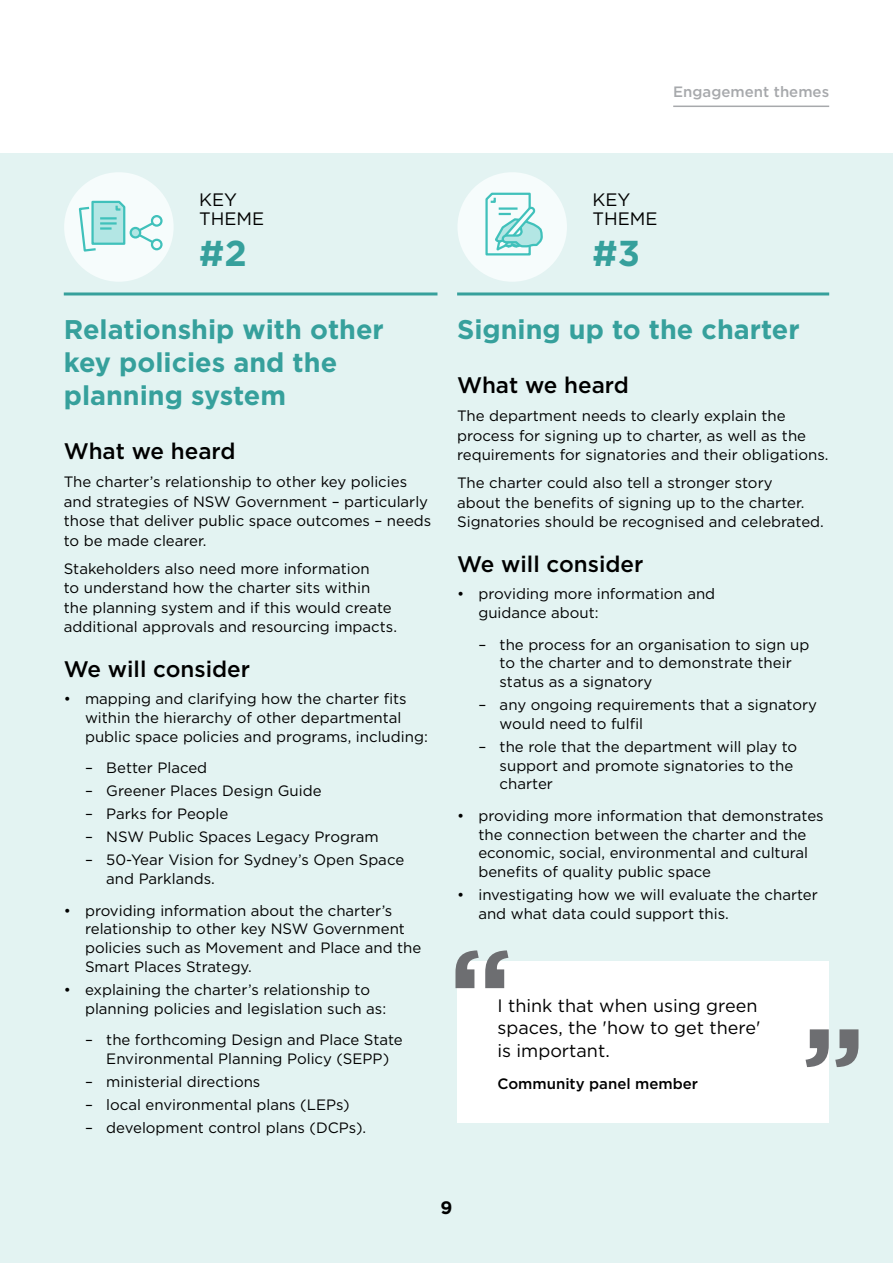
<style>
.page{position:relative;width:893px;height:1263px;background:#fff}
.page>*{position:absolute;margin:0;border:0;box-sizing:border-box;transform-origin:0 0}
.Key_Insight_Numbers{font:700 36px "Gotham";color:#36a09c}
.H2_Key_themes{font:700 27px/33px "Gotham";color:#36a09c}
.t1{font:500 22.5px "Gotham";color:#000}
.Body_Big{font:18px/22.5px "Gotham";color:#000}
.Body{font:18px/19.5px "Gotham";color:#000}
.t2{font:700 18px "Gotham";color:#000}
.Body_bullet_1{font:15px/18.8px "Gotham";color:#000}
.Body-2{font:15px/19.5px "Gotham";color:#000}
.Body_bullet_2{font:15px/18.8px "Gotham";color:#000}
.Body-3{font:500 15px "Gotham";color:#000}
.t3{font:500 15px "Gotham";color:#a7a9ac}
</style>
<div class="page">
<div style="left:0;top:153px;width:893px;height:1110px;background:#e3f3f2"></div>
<hr style="left:64px;top:292px;width:373px;height:3px;background:#36a09c">
<hr style="left:457px;top:292px;width:372px;height:3px;background:#36a09c">
<div style="left:457px;top:172px;width:110px;height:110px;background:#f6fcfc;border-radius:50%"></div>
<svg style="left:485px;top:192px;width:58px;height:64px"></svg>
<div style="left:64px;top:172px;width:110px;height:110px;background:#f6fcfc;border-radius:50%"></div>
<svg style="left:78px;top:200px;width:48px;height:52px"></svg>
<div style="left:131px;top:228px;width:9px;height:9px;background:#b3e6e4;border-radius:50%"></div>
<div style="left:130px;top:227px;width:11px;height:12px;border:2px solid #40c1bb;border-radius:50%"></div>
<div style="left:151px;top:239px;width:12px;height:11px;border:2px solid #40c1bb;border-radius:50%"></div>
<div style="left:151px;top:215px;width:12px;height:12px;border:2px solid #40c1bb;border-radius:50%"></div>
<svg style="left:136px;top:220px;width:20px;height:25px"></svg>
<div style="left:457px;top:961px;width:372px;height:162px;background:#fff"></div>
<svg style="left:455px;top:950px;width:53px;height:38px"></svg>
<svg style="left:805px;top:1029px;width:53px;height:38px"></svg>
<hr style="left:673px;top:106px;width:156px;height:1px;background:#a7a9ac">
<p class="t3" style="left:673px;top:82px;width:157px">Engagement themes</p>
<p class="Body" style="left:199px;top:189px;width:67px">KEY<br>THEME</p>
<p class="Key_Insight_Numbers" style="left:199px;top:229px;width:49px">#2</p>
<h2 class="H2_Key_themes" style="left:64px;top:313px;width:322px">Relationship with other key policies and the planning system</h2>
<h2 class="t1" style="left:64px;top:436px;width:173px">What we heard</h2>
<p class="Body-2" style="left:64px;top:472px;width:369px">The charter’s relationship to other key policies and strategies of NSW Government – particularly those that deliver public space outcomes – needs to be made clearer.</p>
<p class="Body-2" style="left:64px;top:558px;width:335px">Stakeholders also need more information<br>to understand how the charter sits within the planning system and if this would create additional approvals and resourcing impacts.</p>
<h2 class="t1" style="left:64px;top:654px;width:188px">We will consider</h2>
<p class="Body_bullet_1" style="left:85px;top:689px;width:344px;text-indent:-21px">• mapping and clarifying how the charter fits within the hierarchy of other departmental public space policies and programs, including:</p>
<p class="Body_bullet_2" style="left:85px;top:758px;width:124px">– Better Placed</p>
<p class="Body_bullet_2" style="left:85px;top:781px;width:238px">– Greener Places Design Guide</p>
<p class="Body_bullet_2" style="left:85px;top:804px;width:145px">– Parks for People</p>
<p class="Body_bullet_2" style="left:85px;top:827px;width:295px">– NSW Public Spaces Legacy Program</p>
<p class="Body_bullet_2" style="left:106px;top:850px;width:299px;text-indent:-21px">– 50-Year Vision for Sydney’s Open Space and Parklands.</p>
<p class="Body_bullet_1" style="left:85px;top:901px;width:338px;text-indent:-21px">• providing information about the charter’s relationship to other key NSW Government policies such as Movement and Place and the Smart Places Strategy.</p>
<p class="Body_bullet_1" style="left:85px;top:980px;width:303px;text-indent:-21px">• explaining the charter’s relationship to planning policies and legislation such as:</p>
<p class="Body_bullet_2" style="left:85px;top:1030px;width:319px;text-align:center">– the forthcoming Design and Place State<br>Environmental Planning Policy (SEPP)</p>
<p class="Body_bullet_2" style="left:85px;top:1072px;width:177px">– ministerial directions</p>
<p class="Body_bullet_2" style="left:85px;top:1095px;width:266px">– local environmental plans (LEPs)</p>
<p class="Body_bullet_2" style="left:85px;top:1118px;width:283px">– development control plans (DCPs).</p>
<p class="Body" style="left:592px;top:189px;width:67px">KEY<br>THEME</p>
<p class="Key_Insight_Numbers" style="left:592px;top:229px;width:49px">#3</p>
<h2 class="H2_Key_themes" style="left:457px;top:313px;width:344px">Signing up to the charter</h2>
<h2 class="t1" style="left:457px;top:370px;width:173px">What we heard</h2>
<p class="Body-2" style="left:457px;top:406px;width:373px">The department needs to clearly explain the process for signing up to charter, as well as the requirements for signatories and their obligations.</p>
<p class="Body-2" style="left:457px;top:473px;width:368px">The charter could also tell a stronger story<br>about the benefits of signing up to the charter.<br>Signatories should be recognised and celebrated.</p>
<h2 class="t1" style="left:457px;top:549px;width:188px">We will consider</h2>
<p class="Body_bullet_1" style="left:478px;top:584px;width:238px;text-indent:-21px">• providing more information and guidance about:</p>
<p class="Body_bullet_2" style="left:500px;top:635px;width:311px;text-indent:-21px">– the process for an organisation to sign up to the charter and to demonstrate their status as a signatory</p>
<p class="Body_bullet_2" style="left:500px;top:695px;width:319px;text-indent:-21px">– any ongoing requirements that a signatory would need to fulfil</p>
<p class="Body_bullet_2" style="left:500px;top:737px;width:299px;text-indent:-21px">– the role that the department will play to support and promote signatories to the charter</p>
<p class="Body_bullet_1" style="left:478px;top:806px;width:347px;text-indent:-21px">• providing more information that demonstrates the connection between the charter and the economic, social, environmental and cultural benefits of quality public space</p>
<p class="Body_bullet_1" style="left:478px;top:885px;width:341px;text-indent:-21px">• investigating how we will evaluate the charter and what data could support this.</p>
<p class="Body_Big" style="left:497px;top:993px;width:265px">I think that when using green spaces, the 'how to get there' is important.</p>
<p class="Body-3" style="left:497px;top:1074px;width:202px">Community panel member</p>
<p class="t2" style="left:440px;top:1195px;width:13px">9</p>
</div>
